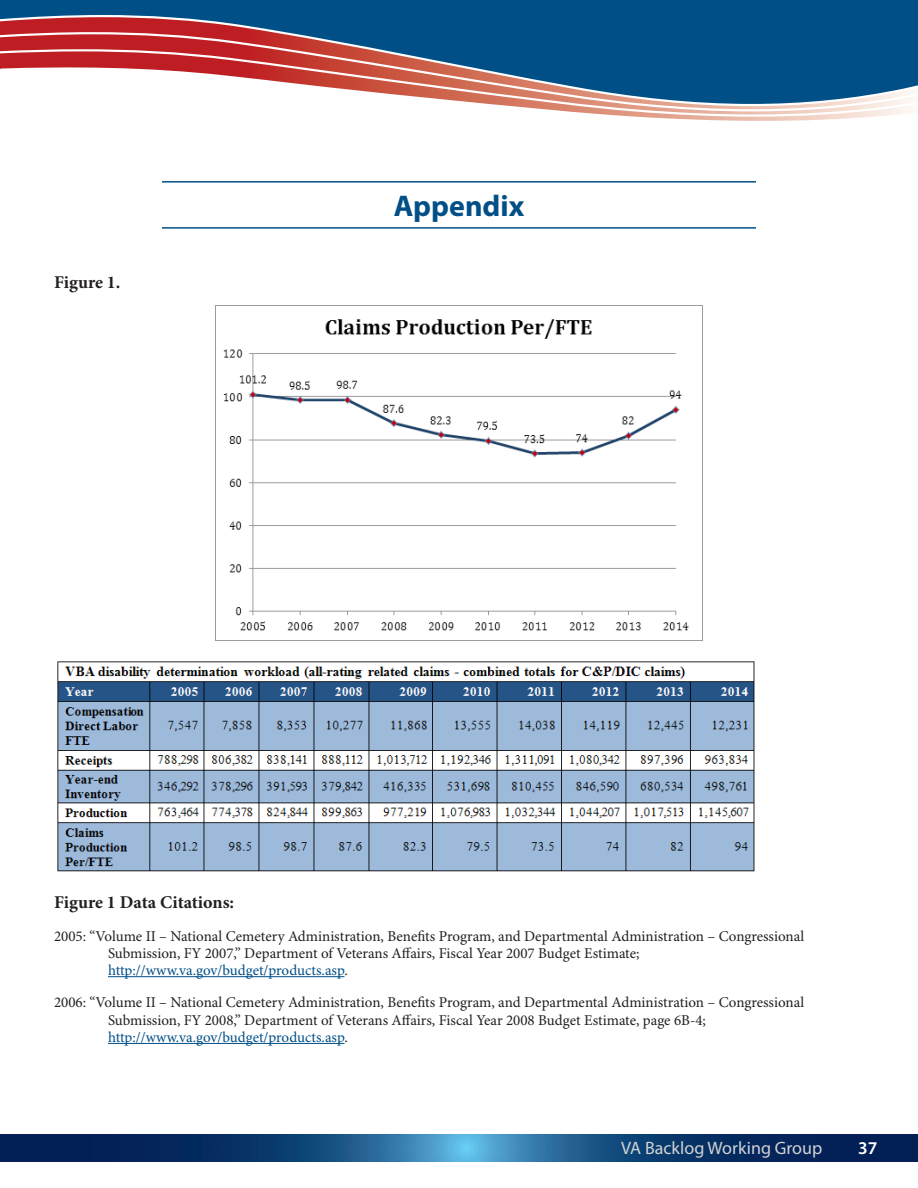
<style>
.page{position:relative;width:918px;height:1188px;background:#fff}
.page>*{position:absolute;margin:0;border:0;box-sizing:border-box;transform-origin:0 0}
.Head_New{font:700 30px "Myriad Pro";color:#004f87}
.t1{font:700 18px "Minion Pro";color:#231f20}
.t2{font:18px "Myriad Pro";color:#d1d2d4}
.t3{font:600 18px "Myriad Pro";color:#fff}
.t4{font:15px/17.2px "Minion Pro";color:#231f20}
.s1{color:#004f87}
</style>
<div class="page">
<div style="left:0;top:0;width:918px;height:15px;background:#004f87"></div>
<svg style="left:643px;top:117px;width:222px;height:4px"></svg>
<svg style="left:0;top:15px;width:918px;height:17px;background:#2f4c78"></svg>
<svg style="left:564px;top:111px;width:347px;height:6px"></svg>
<svg style="left:0;top:32px;width:918px;height:79px"></svg>
<svg style="left:0;top:1134px;width:918px;height:27px;background:#154578"></svg>
<hr style="left:162px;top:181px;width:594px;height:2px;background:#004f87">
<hr style="left:162px;top:227px;width:594px;height:2px;background:#004f87">
<hr style="left:108px;top:976px;width:236px;height:1px;background:#004f87">
<hr style="left:108px;top:1043px;width:236px;height:1px;background:#004f87">
<img style="left:216px;top:305px;width:486px;height:336px">
<img style="left:57px;top:661px;width:698px;height:211px">
<p class="t1" style="left:54px;top:271px;width:68px">Figure 1.</p>
<p class="Head_New" style="left:394px;top:187px;width:132px">Appendix</p>
<p class="t1" style="left:54px;top:892px;width:182px">Figure 1 Data Citations:</p>
<p class="t4" style="left:108px;top:928px;width:698px;text-indent:-54px">2005: “Volume II – National Cemetery Administration, Benefits Program, and Departmental Administration – Congressional<br>Submission, FY 2007,” Department of Veterans Affairs, Fiscal Year 2007 Budget Estimate; <span class="s1">http://www.va.gov/budget/products.asp</span>.</p>
<p class="t4" style="left:108px;top:995px;width:698px;text-indent:-54px">2006: “Volume II – National Cemetery Administration, Benefits Program, and Departmental Administration – Congressional<br>Submission, FY 2008,” Department of Veterans Affairs, Fiscal Year 2008 Budget Estimate, page 6B-4; <span class="s1">http://www.va.gov/budget/products.asp</span>.</p>
<p class="t2" style="left:621px;top:1137px;width:203px">VA Backlog Working Group</p>
<p class="t3" style="left:858px;top:1137px;width:21px">37</p>
</div>
